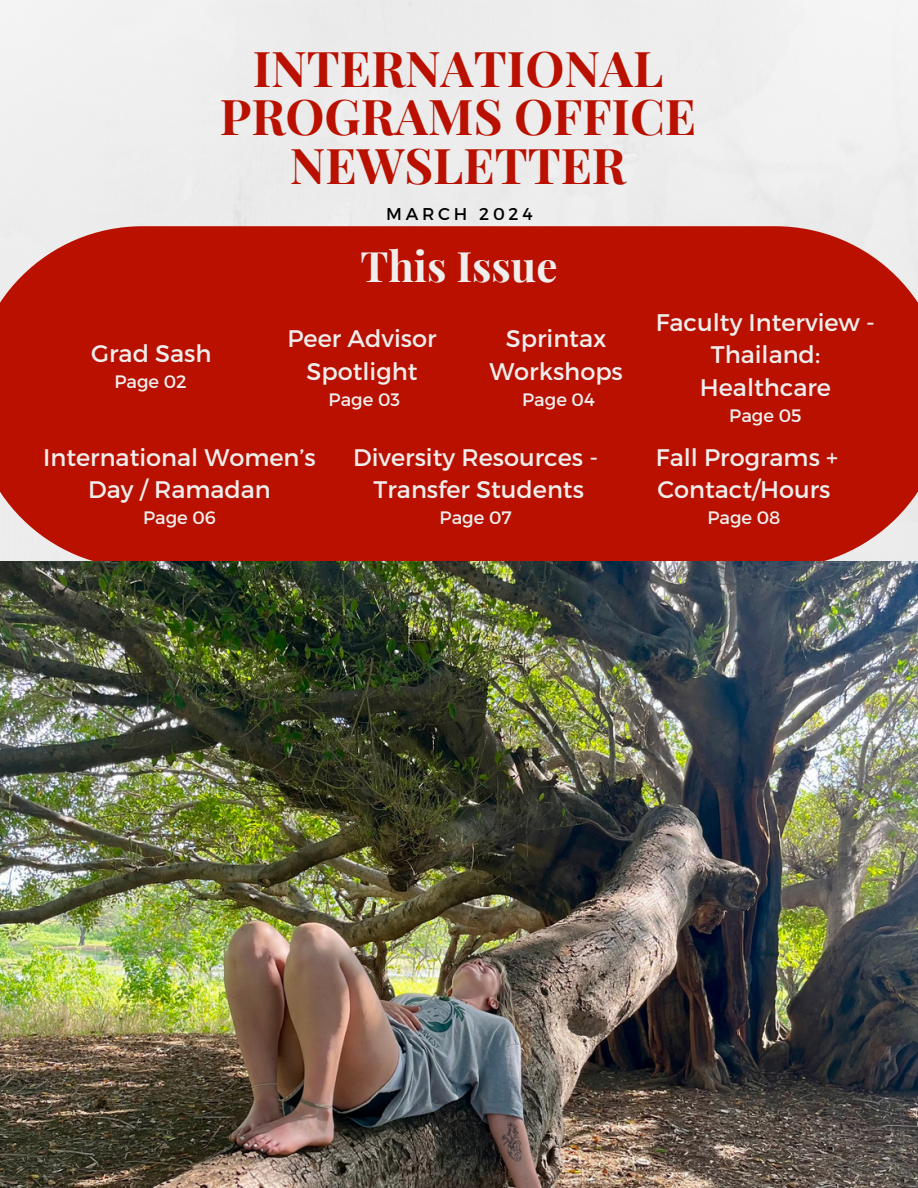
<style>
.page{position:relative;width:918px;height:1188px;background:#fff}
.page>*{position:absolute;margin:0;border:0;box-sizing:border-box;transform-origin:0 0}
.t1{font:700 49.35px/48.4px "Playfair Display";color:#b91000;text-align:center}
.t2{font:700 42px "Playfair Display";color:#efeeed}
.t3{font:24px/32.7px "Montserrat";color:#efeeed;text-align:center}
.t4{font:18px "Montserrat";color:#efeeed}
.t5{font:17.1px "Montserrat";letter-spacing:.22em;color:#000}
</style>
<div class="page">
<div style="left:0;top:226px;width:918px;height:335px;background:#b91000"></div>
<img style="left:0;top:561px;width:918px;height:627px">
<p class="t1" style="left:220px;top:42px;width:478px">INTERNATIONAL<br>PROGRAMS OFFICE<br>NEWSLETTER</p>
<p class="t5" style="left:386px;top:203px;width:148px">MARCH 2024</p>
<h2 class="t2" style="left:360px;top:237px;width:199px">This Issue</h2>
<p class="t3" style="left:91px;top:336px;width:122px">Grad Sash</p>
<p class="t4" style="left:114px;top:370px;width:74px">Page 02</p>
<p class="t3" style="left:287px;top:321px;width:151px">Peer Advisor<br>Spotlight</p>
<p class="t4" style="left:329px;top:388px;width:73px">Page 03</p>
<p class="t3" style="left:489px;top:321px;width:135px">Sprintax<br>Workshops</p>
<p class="t4" style="left:522px;top:388px;width:74px">Page 04</p>
<p class="t3" style="left:656px;top:305px;width:221px">Faculty Interview -<br>Thailand:<br>Healthcare</p>
<p class="t4" style="left:729px;top:404px;width:74px">Page 05</p>
<p class="t3" style="left:43px;top:439px;width:274px">International Women’s<br>Day / Ramadan</p>
<p class="t4" style="left:143px;top:506px;width:74px">Page 06</p>
<p class="t3" style="left:353px;top:439px;width:247px">Diversity Resources -</p>
<p class="t3" style="left:374px;top:472px;width:212px">Transfer Students</p>
<p class="t4" style="left:440px;top:506px;width:74px">Page 07</p>
<p class="t3" style="left:656px;top:439px;width:184px;text-align:left">Fall Programs +<br>Contact/Hours</p>
<p class="t4" style="left:707px;top:506px;width:75px">Page 08</p>
</div>
